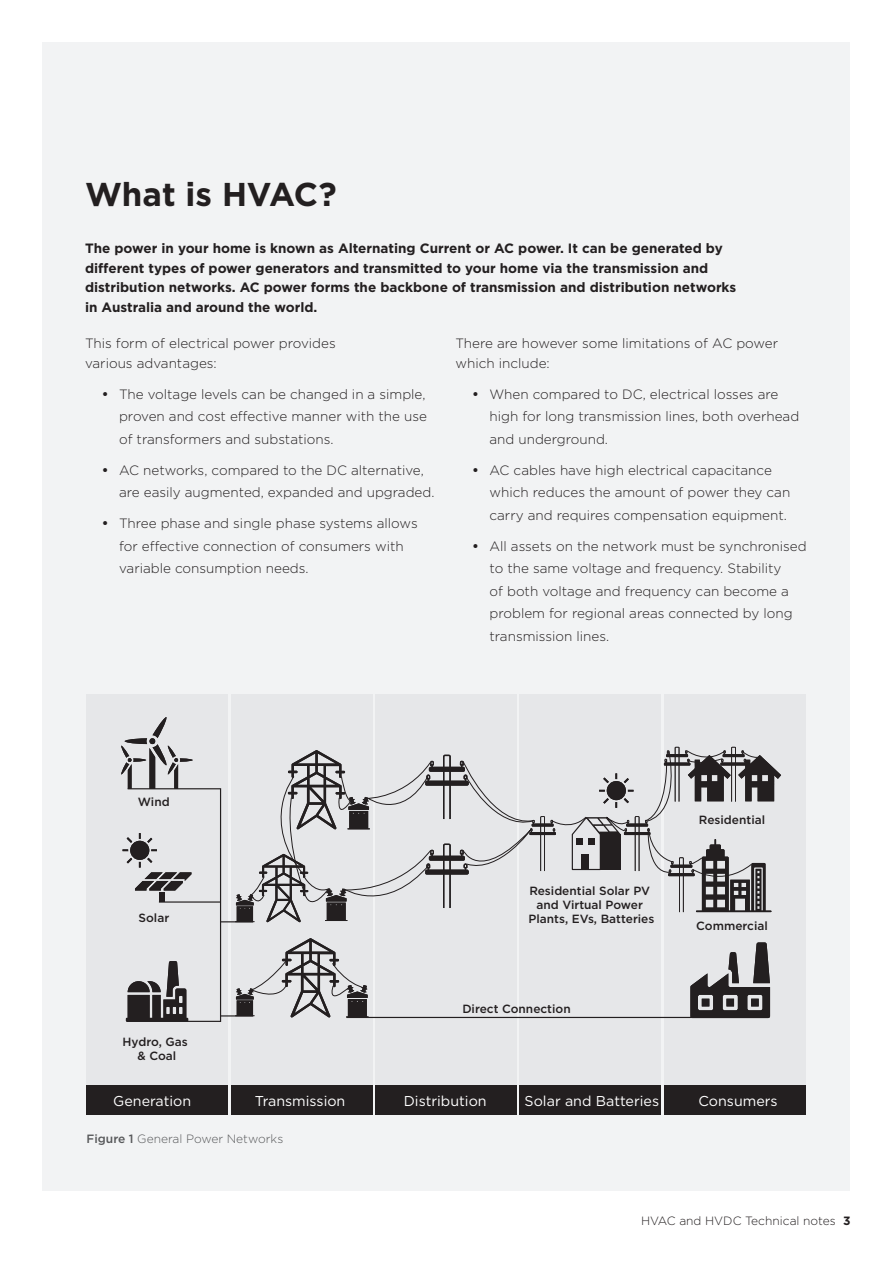
<style>
.page{position:relative;width:893px;height:1263px;background:#fff}
.page>*{position:absolute;margin:0;border:0;box-sizing:border-box;transform-origin:0 0}
.SubHead{font:700 33px "Gotham";letter-spacing:-.005em;color:#231f20}
.t1{font:14.25px "Gotham";color:#fff}
.Body{font:300 13.5px/22.5px "Gotham";color:#231f20}
.Body_bold{font:700 13.5px/19.5px "Gotham";color:#231f20}
.captions{font:300 12px "Gotham";color:#57585a}
.t2{font:300 12px "Gotham";color:#231f20}
.t3{font:500 11.85px/14.2px "Gotham";color:#231f20;text-align:center}
.s1{font-weight:500}
.s2{font-weight:700}
</style>
<div class="page">
<div style="left:43px;top:43px;width:807px;height:1148px;background:#f2f3f4"></div>
<div style="left:87px;top:1084px;width:141px;height:31px;background:#231f20"></div>
<div style="left:87px;top:694px;width:141px;height:390px;background:#e6e7e9"></div>
<div style="left:375px;top:1084px;width:142px;height:31px;background:#231f20"></div>
<div style="left:375px;top:694px;width:142px;height:390px;background:#e6e7e9"></div>
<div style="left:664px;top:1084px;width:141px;height:31px;background:#231f20"></div>
<div style="left:664px;top:694px;width:141px;height:390px;background:#e6e7e9"></div>
<div style="left:519px;top:1084px;width:142px;height:31px;background:#231f20"></div>
<div style="left:519px;top:694px;width:142px;height:390px;background:#e6e7e9"></div>
<div style="left:231px;top:1084px;width:141px;height:31px;background:#231f20"></div>
<div style="left:231px;top:694px;width:141px;height:390px;background:#e6e7e9"></div>
<svg style="left:690px;top:942px;width:80px;height:76px"></svg>
<svg style="left:235px;top:938px;width:134px;height:79px"></svg>
<svg style="left:121px;top:717px;width:101px;height:305px"></svg>
<hr style="left:159px;top:901px;width:62px;height:2px;background:#231f20">
<hr style="left:221px;top:921px;width:32px;height:1px;background:#231f20">
<hr style="left:221px;top:1015px;width:32px;height:1px;background:#231f20">
<hr style="left:347px;top:1017px;width:421px;height:1px;background:#231f20">
<svg style="left:235px;top:747px;width:546px;height:175px"></svg>
<p class="SubHead" style="left:85px;top:172px;width:253px">What is HVAC?</p>
<p class="Body_bold" style="left:85px;top:239px;width:653px">The power in your home is known as Alternating Current or AC power. It can be generated by different types of power generators and transmitted to your home via the transmission and distribution networks. AC power forms the backbone of transmission and distribution networks in Australia and around the world.</p>
<p class="Body" style="left:85px;top:333px;width:252px;line-height:19.5px">This form of electrical power provides various advantages:</p>
<p class="Body" style="left:119px;top:382px;width:309px;text-align:justify;text-indent:-17px">• The voltage levels can be changed in a simple, proven and cost effective manner with the use of transformers and substations.</p>
<p class="Body" style="left:119px;top:458px;width:317px;text-indent:-17px">• AC networks, compared to the DC alternative, are easily augmented, expanded and upgraded.</p>
<p class="Body" style="left:119px;top:512px;width:300px;text-indent:-17px">• Three phase and single phase systems allows for effective connection of consumers with variable consumption needs.</p>
<p class="Body" style="left:455px;top:333px;width:324px;line-height:19.5px">There are however some limitations of AC power which include:</p>
<p class="Body" style="left:489px;top:382px;width:311px;text-indent:-17px">• When compared to DC, electrical losses are high for long transmission lines, both overhead and underground.</p>
<p class="Body" style="left:489px;top:458px;width:302px;text-indent:-17px">• AC cables have high electrical capacitance which reduces the amount of power they can carry and requires compensation equipment.</p>
<p class="Body" style="left:489px;top:534px;width:319px;text-indent:-17px">• All assets on the network must be synchronised to the same voltage and frequency. Stability<br>of both voltage and frequency can become a problem for regional areas connected by long transmission lines.</p>
<p class="t3" style="left:138px;top:794px;width:33px">Wind</p>
<p class="t3" style="left:139px;top:911px;width:32px">Solar</p>
<p class="t3" style="left:123px;top:1034px;width:67px">Hydro, Gas &amp; Coal</p>
<p class="t3" style="left:529px;top:883px;width:127px">Residential Solar PV and Virtual Power<br>Plants, EVs, Batteries</p>
<p class="t3" style="left:462px;top:1001px;width:110px">Direct Connection</p>
<p class="t3" style="left:699px;top:812px;width:68px">Residential</p>
<p class="t3" style="left:696px;top:918px;width:73px">Commercial</p>
<p class="t1" style="left:113px;top:1091px;width:79px">Generation</p>
<p class="t1" style="left:255px;top:1091px;width:92px">Transmission</p>
<p class="t1" style="left:404px;top:1091px;width:84px">Distribution</p>
<p class="t1" style="left:525px;top:1091px;width:136px">Solar and Batteries</p>
<p class="t1" style="left:698px;top:1091px;width:81px">Consumers</p>
<p class="captions" style="left:87px;top:1131px;width:198px"><span class="s1">Figure 1</span> General Power Networks</p>
<p class="t2" style="left:641px;top:1213px;width:211px">HVAC and HVDC Technical notes <span class="s2">3</span></p>
</div>
